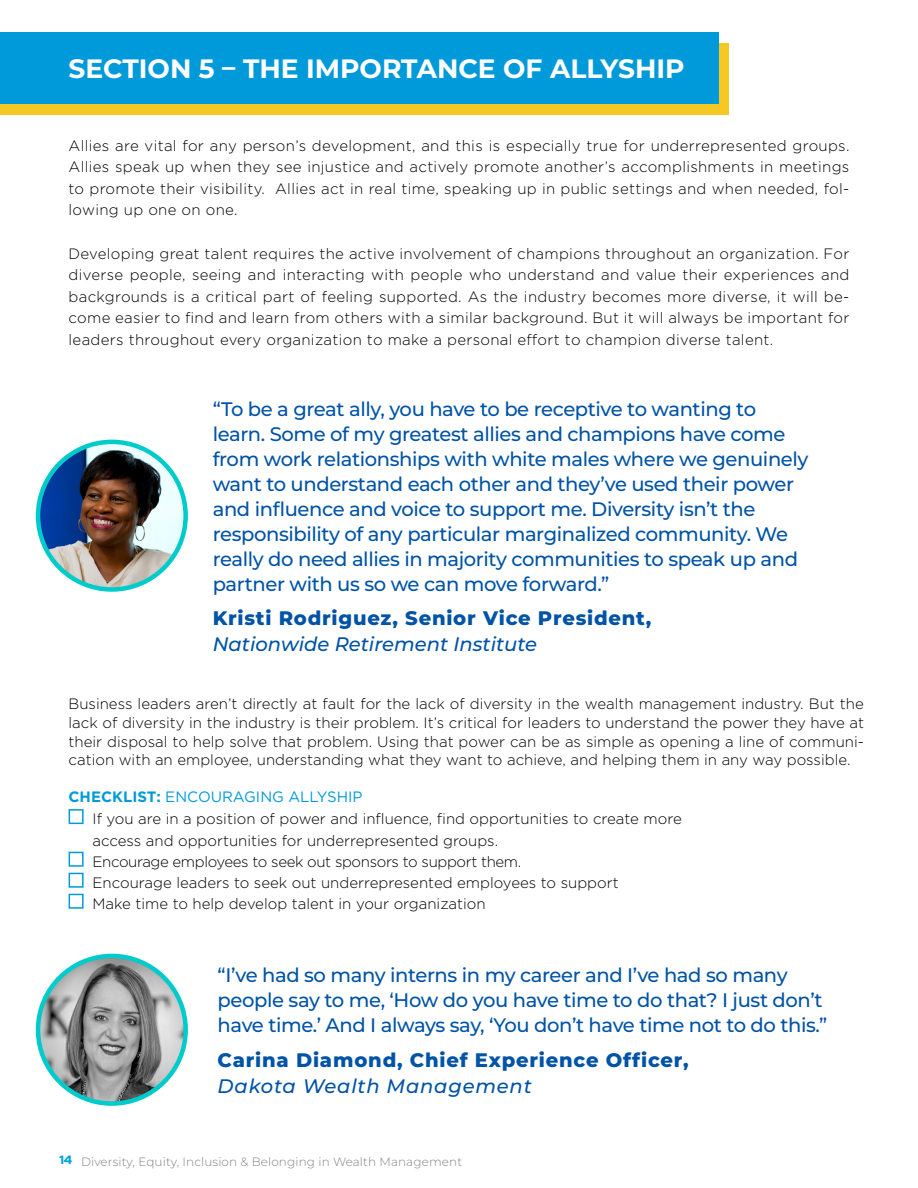
<style>
.page{position:relative;width:918px;height:1188px;background:#fff}
.page>*{position:absolute;margin:0;border:0;box-sizing:border-box;transform-origin:0 0}
.t1{font:700 26.55px "Montserrat";color:#fff}
.t2{font:500 19.5px/24.9px "Montserrat";letter-spacing:-.02em;color:#0053a6}
.t3{font:800 19.5px "Montserrat";letter-spacing:.04em;color:#0053a6}
.t4{font:italic 500 19.5px "Montserrat";color:#0053a6}
.t5{font:italic 500 19.5px "Montserrat";letter-spacing:.04em;color:#0053a6}
.t6{font:300 15px/21.6px "Gotham";color:#000;text-align:justify}
.t7{font:300 12px "Montserrat";letter-spacing:.01em;color:#808285}
.s1{font-weight:700;color:#009ada}
.s2{font-weight:400;color:#009ada}
.s3{font-family:"Red Hat Display";font-weight:900;color:#00a1dd}
</style>
<div class="page">
<img style="left:38px;top:442px;width:148px;height:147px;border-radius:74px">
<div style="left:36px;top:440px;width:152px;height:152px;border:4px solid #00cbcb;border-radius:50%"></div>
<div style="left:0;top:44px;width:729px;height:71px;background:#f5c823"></div>
<div style="left:0;top:33px;width:718px;height:71px;background:#009ada"></div>
<div style="left:69px;top:809px;width:15px;height:15px;border:2px solid #009ada"></div>
<div style="left:69px;top:852px;width:15px;height:15px;border:2px solid #009ada"></div>
<div style="left:69px;top:873px;width:15px;height:15px;border:2px solid #009ada"></div>
<div style="left:69px;top:894px;width:15px;height:15px;border:2px solid #009ada"></div>
<img style="left:38px;top:956px;width:148px;height:148px;border-radius:74px">
<div style="left:36px;top:954px;width:152px;height:152px;border:4px solid #00cbcb;border-radius:50%"></div>
<h1 class="t1" style="left:69px;top:51px;width:617px">SECTION 5 – THE IMPORTANCE OF ALLYSHIP</h1>
<p class="t6" style="left:69px;top:134px;width:782px">Allies are vital for any person’s development, and this is especially true for underrepresented groups.<br>Allies speak up when they see injustice and actively promote another’s accomplishments in meetings to promote their visibility. Allies act in real time, speaking up in public settings and when needed, fol&shy;lowing up one on one.</p>
<p class="t6" style="left:69px;top:242px;width:782px">Developing great talent requires the active involvement of champions throughout an organization. For diverse people, seeing and interacting with people who understand and value their experiences and backgrounds is a critical part of feeling supported. As the industry becomes more diverse, it will be&shy;come easier to find and learn from others with a similar background. But it will always be important for leaders throughout every organization to make a personal effort to champion diverse talent.</p>
<p class="t2" style="left:213px;top:396px;width:597px">“To be a great ally, you have to be receptive to wanting to learn. Some of my greatest allies and champions have come from work relationships with white males where we genuinely want to understand each other and they’ve used their power and influence and voice to support me. Diversity isn’t the responsibility of any particular marginalized community. We really do need allies in majority communities to speak up and partner with us so we can move forward.”</p>
<h2 class="t3" style="left:213px;top:605px;width:440px">Kristi Rodriguez, Senior Vice President,</h2>
<h2 class="t4" style="left:213px;top:631px;width:326px">Nationwide Retirement Institute</h2>
<p class="t6" style="left:69px;top:694px;width:797px;line-height:18.6px">Business leaders aren’t directly at fault for the lack of diversity in the wealth management industry. But the lack of diversity in the industry is their problem. It’s critical for leaders to understand the power they have at their disposal to help solve that problem. Using that power can be as simple as opening a line of communi&shy;cation with an employee, understanding what they want to achieve, and helping them in any way possible.</p>
<p class="t6" style="left:93px;top:786px;width:591px;text-align:left;text-indent:-24px"><span class="s1">CHECKLIST:</span> <span class="s2">ENCOURAGING ALLYSHIP<br></span>If you are in a position of power and influence, find opportunities to create more access and opportunities for underrepresented groups.<br>Encourage employees to seek out sponsors to support them.<br>Encourage leaders to seek out underrepresented employees to support<br>Make time to help develop talent in your organization</p>
<h2 class="t2" style="left:218px;top:963px;width:611px">“I’ve had so many interns in my career and I’ve had so many people say to me, ‘How do you have time to do that? I just don’t have time.’ And I always say, ‘You don’t have time not to do this.”</h2>
<h2 class="t3" style="left:218px;top:1047px;width:473px">Carina Diamond, Chief Experience Officer,</h2>
<h2 class="t5" style="left:218px;top:1073px;width:316px">Dakota Wealth Management</h2>
<p class="t7" style="left:59px;top:1153px;width:404px"><span class="s3">14</span> Diversity, Equity, Inclusion &amp; Belonging in Wealth Management</p>
</div>
